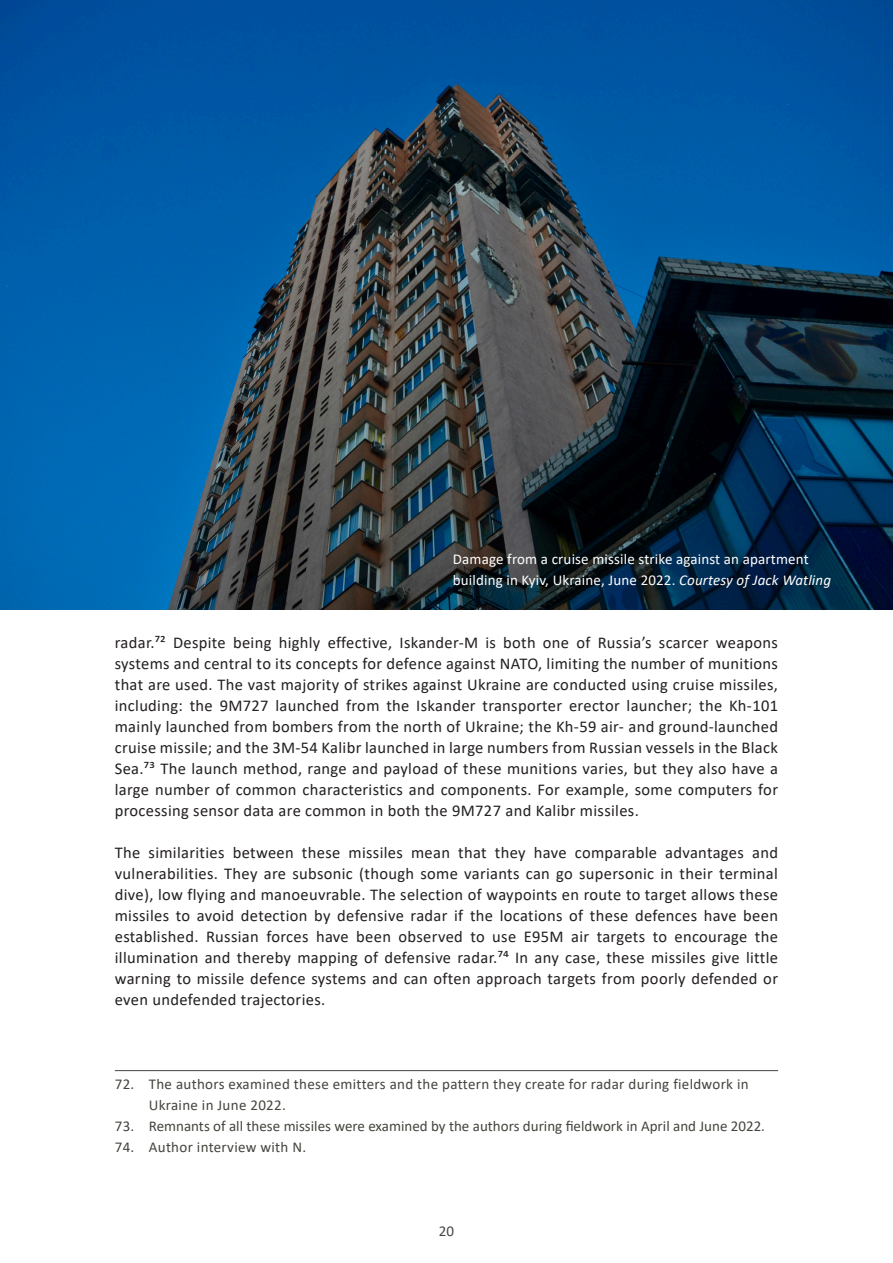
<style>
.page{position:relative;width:893px;height:1263px;background:#fff}
.page>*{position:absolute;margin:0;border:0;box-sizing:border-box;transform-origin:0 0}
.t1{font:16.5px/21px "Calibri";letter-spacing:.02em;color:#231f20;text-align:justify}
.t2{font:15px/21px "Calibri";letter-spacing:.01em;color:#43453d}
.Copyright_page{font:15px/21px "Calibri";letter-spacing:.01em;color:#fff}
.s1{font-style:italic}
</style>
<div class="page">
<hr style="left:115px;top:1070px;width:663px;height:1px;background:#43453d">
<img style="left:0;top:0;width:893px;height:610px">
<p class="Copyright_page" style="left:453px;top:548px;width:380px">Damage from a cruise missile strike against an apartment building in Kyiv, Ukraine, June 2022. <span class="s1">Courtesy of Jack Watling</span></p>
<p class="t1" style="left:115px;top:631px;width:665px">radar.72 Despite being highly effective, Iskander-M is both one of Russia’s scarcer weapons systems and central to its concepts for defence against NATO, limiting the number of munitions that are used. The vast majority of strikes against Ukraine are conducted using cruise missiles, including: the 9M727 launched from the Iskander transporter erector launcher; the Kh-101 mainly launched from bombers from the north of Ukraine; the Kh-59 air- and ground-launched cruise missile; and the 3M-54 Kalibr launched in large numbers from Russian vessels in the Black Sea.73 The launch method, range and payload of these munitions varies, but they also have a large number of common characteristics and components. For example, some computers for processing sensor data are common in both the 9M727 and Kalibr missiles.</p>
<p class="t1" style="left:115px;top:841px;width:665px">The similarities between these missiles mean that they have comparable advantages and vulnerabilities. They are subsonic (though some variants can go supersonic in their terminal dive), low flying and manoeuvrable. The selection of waypoints en route to target allows these missiles to avoid detection by defensive radar if the locations of these defences have been established. Russian forces have been observed to use E95M air targets to encourage the illumination and thereby mapping of defensive radar.74 In any case, these missiles give little warning to missile defence systems and can often approach targets from poorly defended or even undefended trajectories.</p>
<p class="t2" style="left:149px;top:1073px;width:601px;text-indent:-34px">72. The authors examined these emitters and the pattern they create for radar during fieldwork in<br>Ukraine in June 2022.</p>
<p class="t2" style="left:115px;top:1115px;width:652px">73. Remnants of all these missiles were examined by the authors during fieldwork in April and June 2022.</p>
<p class="t2" style="left:115px;top:1136px;width:193px">74. Author interview with N.</p>
<p class="t2" style="left:439px;top:1220px;width:17px">20</p>
</div>
